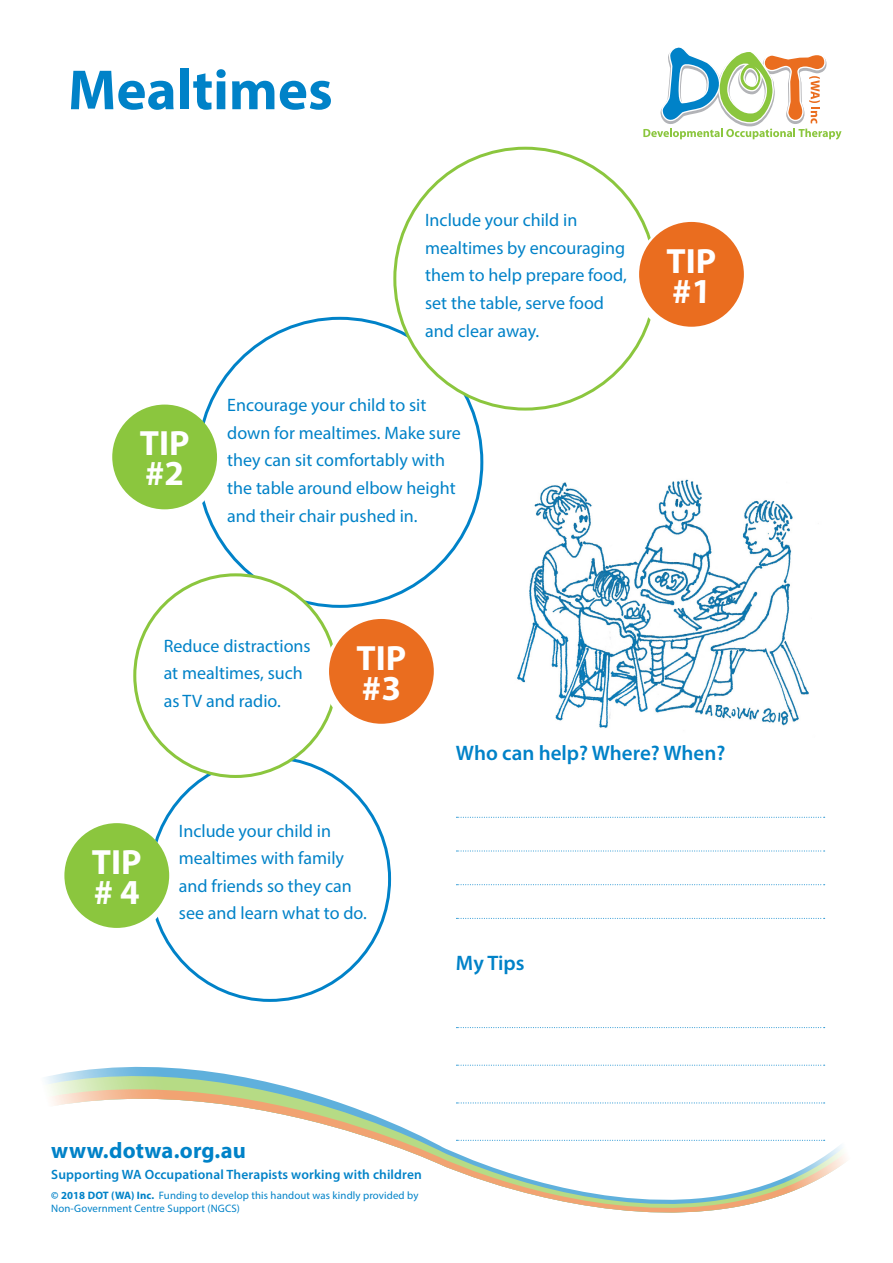
<style>
.page{position:relative;width:893px;height:1263px;background:#fff}
.page>*{position:absolute;margin:0;border:0;box-sizing:border-box;transform-origin:0 0}
.t1{font:700 57px "Myriad Pro";color:#0082c8}
.Tip{font:700 35.25px/30px "Myriad Pro";color:#fff}
.t2{font:700 22.5px "Myriad Pro";letter-spacing:.01em;color:#0082c8}
.Q{font:600 21px "Myriad Pro";color:#0082c8}
.B{font:18px/27.6px "Myriad Pro";color:#0082c8}
.t3{font:600 13.5px "Myriad Pro";letter-spacing:.01em;color:#0082c8}
.t4{font:10.8px/13.5px "Myriad Pro";letter-spacing:.01em;color:#0082c8}
.s1{font-weight:700}
</style>
<div class="page">
<svg style="left:45px;top:898px;width:802px;height:315px"></svg>
<svg style="left:643px;top:47px;width:198px;height:93px"></svg>
<div style="left:112px;top:405px;width:105px;height:104px;background:#8bc63e;border-radius:50%"></div>
<svg style="left:456px;top:817px;width:369px;height:1px"></svg>
<svg style="left:456px;top:850px;width:369px;height:1px"></svg>
<svg style="left:456px;top:884px;width:369px;height:1px"></svg>
<svg style="left:456px;top:918px;width:369px;height:1px"></svg>
<svg style="left:456px;top:1027px;width:369px;height:1px"></svg>
<svg style="left:456px;top:1065px;width:369px;height:1px"></svg>
<svg style="left:456px;top:1102px;width:369px;height:1px"></svg>
<svg style="left:456px;top:1140px;width:369px;height:1px"></svg>
<div style="left:150px;top:758px;width:240px;height:242px;background:#fff;border-radius:50%"></div>
<div style="left:58px;top:823px;width:113px;height:113px;background:#fff;border-radius:50%"></div>
<div style="left:64px;top:823px;width:105px;height:105px;background:#8bc63e;border-radius:50%"></div>
<div style="left:639px;top:222px;width:105px;height:105px;background:#ea6d1f;border-radius:50%"></div>
<div style="left:329px;top:619px;width:105px;height:105px;background:#ea6d1f;border-radius:50%"></div>
<img style="left:517px;top:479px;width:292px;height:249px">
<p class="t1" style="left:68px;top:53px;width:266px">Mealtimes</p>
<p class="Tip" style="left:140px;top:427px;width:51px">TIP #2</p>
<p class="B" style="left:425px;top:206px;width:203px">Include your child in mealtimes by encouraging them to help prepare food, set the table, serve food and clear away.</p>
<p class="B" style="left:227px;top:391px;width:235px">Encourage your child to sit down for mealtimes. Make sure they can sit comfortably with the table around elbow height and their chair pushed in.</p>
<p class="Tip" style="left:667px;top:244px;width:51px">TIP # 1</p>
<p class="B" style="left:164px;top:631px;width:149px">Reduce distractions at mealtimes, such as TV and radio.</p>
<p class="Tip" style="left:356px;top:641px;width:51px">TIP # 3</p>
<p class="Tip" style="left:92px;top:846px;width:51px">TIP # 4</p>
<p class="B" style="left:179px;top:816px;width:189px">Include your child in mealtimes with family and friends so they can see and learn what to do.</p>
<p class="Q" style="left:456px;top:739px;width:271px">Who can help? Where? When?</p>
<p class="Q" style="left:456px;top:950px;width:70px">My Tips</p>
<p class="t2" style="left:51px;top:1135px;width:196px">www.dotwa.org.au</p>
<p class="t3" style="left:51px;top:1166px;width:372px">Supporting WA Occupational Therapists working with children</p>
<p class="t4" style="left:51px;top:1188px;width:369px"><span class="s1">© 2018 DOT (WA) Inc.</span> Funding to develop this handout was kindly provided by<br>Non-Government Centre Support (NGCS)</p>
</div>
